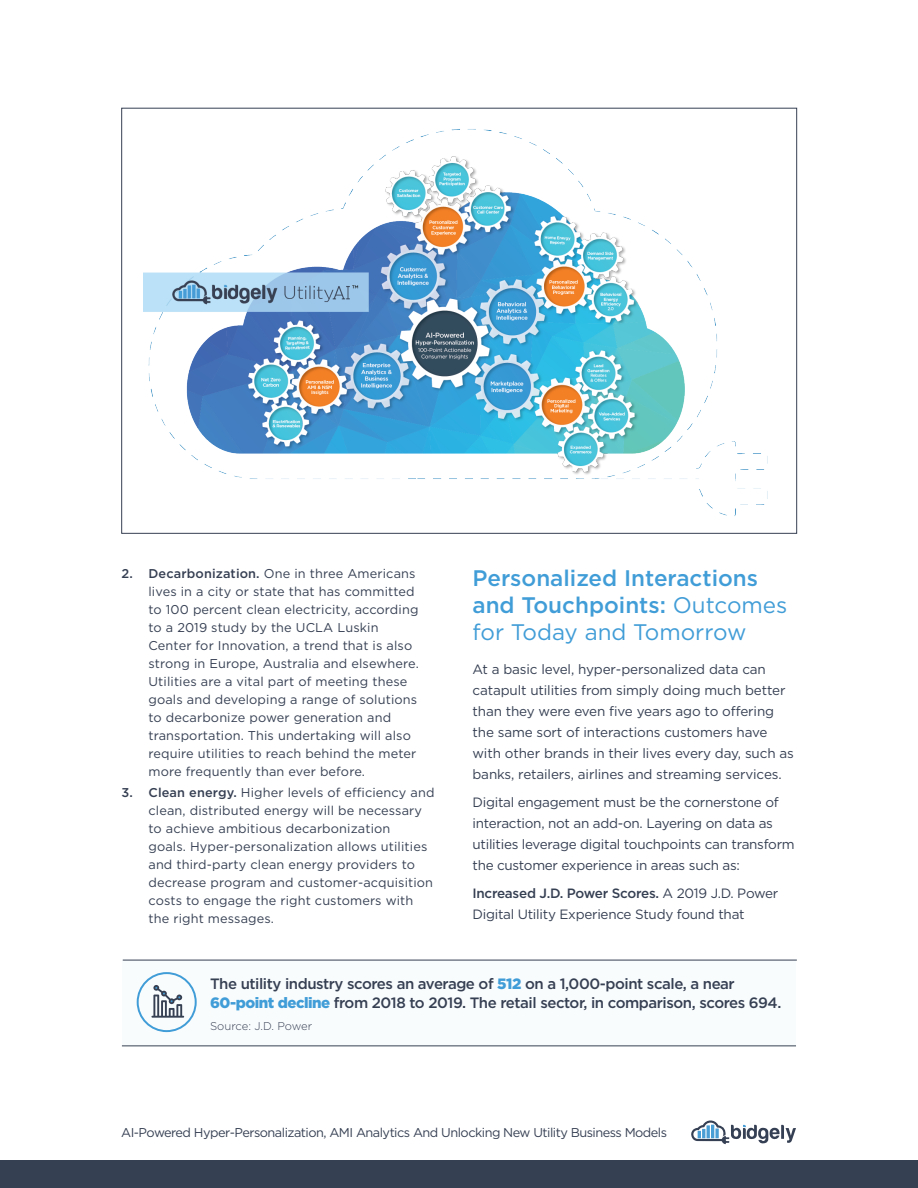
<style>
.page{position:relative;width:918px;height:1188px;background:#fff}
.page>*{position:absolute;margin:0;border:0;box-sizing:border-box;transform-origin:0 0}
.Headline{font:500 22.5px/27px "Gotham";color:#419dd7}
.Body{font:500 15px/19.5px "Gotham";letter-spacing:-.03em;color:#364053}
.Body-2{font:13.5px/21px "Gotham";letter-spacing:-.02em;color:#364053}
.t1{font:12.75px/18px "Gotham";letter-spacing:.01em;color:#364053}
.t2{font:12.75px "Gotham";letter-spacing:-.04em;color:#364053}
.sub-headline{font:300 11.25px "Gotham";letter-spacing:-.005em;color:#364053}
.s1{font-weight:500}
.s2{font-weight:400}
.s3{font-weight:900;color:#419dd7}
</style>
<div class="page">
<div style="left:0;top:1161px;width:918px;height:27px;background:#364053"></div>
<svg style="left:691px;top:1120px;width:105px;height:24px"></svg>
<div style="left:122px;top:960px;width:674px;height:86px;background:#f9fcfd"></div>
<hr style="left:123px;top:960px;width:674px;height:1px;background:#364053">
<hr style="left:122px;top:1046px;width:674px;height:1px;background:#364053">
<div style="left:137px;top:972px;width:60px;height:60px;border:2px solid #419dd7;border-radius:50%"></div>
<svg style="left:151px;top:985px;width:33px;height:33px"></svg>
<img style="left:144px;top:129px;width:624px;height:387px">
<p class="t1" style="left:148px;top:564px;width:272px;text-indent:-27px"><span class="s1">2. Decarbonization.</span> One in three Americans lives in a city or state that has committed to 100 percent clean electricity, according to a 2019 study by the UCLA Luskin Center for Innovation, a trend that is also strong in Europe, Australia and elsewhere.<br>Utilities are a vital part of meeting these goals and developing a range of solutions to decarbonize power generation and transportation. This undertaking will also require utilities to reach behind the meter more frequently than ever before.</p>
<p class="t1" style="left:148px;top:783px;width:288px;text-indent:-27px"><span class="s1">3. Clean energy.</span> Higher levels of efficiency and clean, distributed energy will be necessary to achieve ambitious decarbonization<br>goals. Hyper-personalization allows utilities and third-party clean energy providers to decrease program and customer-acquisition costs to engage the right customers with the right messages.</p>
<p class="Headline" style="left:472px;top:564px;width:316px">Personalized Interactions and Touchpoints: <span class="s2">Outcomes for Today and Tomorrow</span></p>
<p class="Body-2" style="left:472px;top:658px;width:323px">At a basic level, hyper-personalized data can catapult utilities from simply doing much better than they were even five years ago to offering the same sort of interactions customers have with other brands in their lives every day, such as banks, retailers, airlines and streaming services.</p>
<p class="Body-2" style="left:472px;top:791px;width:324px">Digital engagement must be the cornerstone of interaction, not an add-on. Layering on data as utilities leverage digital touchpoints can transform the customer experience in areas such as:</p>
<p class="Body-2" style="left:472px;top:882px;width:307px"><span class="s1">Increased J.D. Power Scores.</span> A 2019 J.D. Power<br>Digital Utility Experience Study found that</p>
<p class="Body" style="left:210px;top:973px;width:573px">The utility industry scores an average of <span class="s3">512</span> on a 1,000-point scale, a near<br><span class="s3">60-point decline</span> from 2018 to 2019. The retail sector, in comparison, scores 694.</p>
<p class="sub-headline" style="left:210px;top:1019px;width:104px">Source: J.D. Power</p>
<p class="t2" style="left:121px;top:1125px;width:547px">AI-Powered Hyper-Personalization, AMI Analytics And Unlocking New Utility Business Models</p>
</div>
